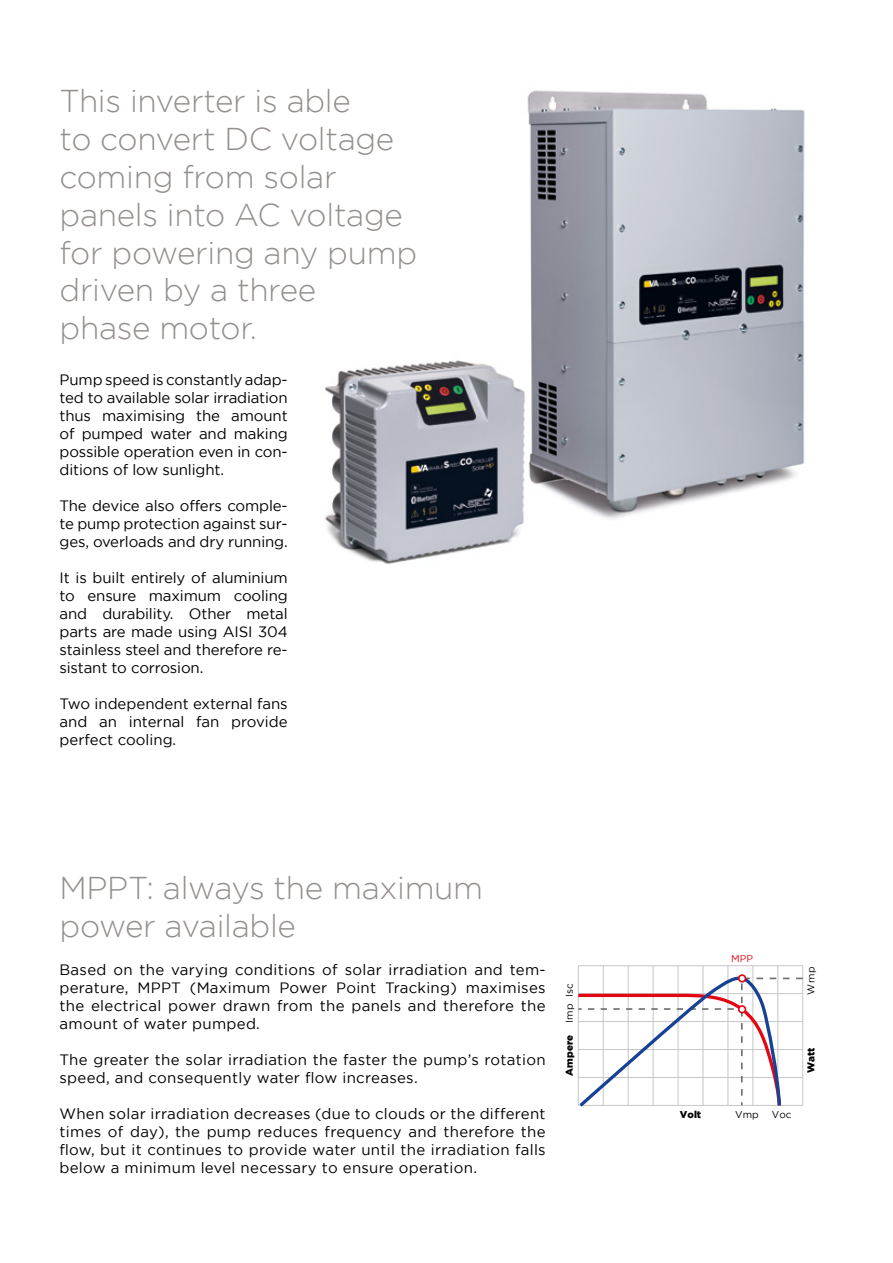
<style>
.page{position:relative;width:893px;height:1263px;background:#fff}
.page>*{position:absolute;margin:0;border:0;box-sizing:border-box;transform-origin:0 0}
.t1{font:300 31.5px/37.8px "Gotham";letter-spacing:-.01em;color:#948f8d}
.t2{font:15px/18px "Gotham";color:#000;text-align:justify}
.t3{font:15px/18px "Gotham";letter-spacing:.02em;color:#000}
.t4{font:9.9px "Gotham";color:#000}
.t5{font:900 9.9px "Gotham";color:#000}
.t6{font:9.9px "Gotham";color:#e30613}
</style>
<div class="page">
<img style="left:324px;top:90px;width:481px;height:475px">
<hr style="left:578px;top:966px;width:1px;height:139px;background:#c6c6c6">
<hr style="left:603px;top:966px;width:1px;height:139px;background:#c6c6c6">
<hr style="left:628px;top:966px;width:1px;height:139px;background:#c6c6c6">
<hr style="left:653px;top:966px;width:1px;height:139px;background:#c6c6c6">
<hr style="left:678px;top:966px;width:1px;height:139px;background:#c6c6c6">
<hr style="left:703px;top:966px;width:1px;height:139px;background:#c6c6c6">
<hr style="left:728px;top:966px;width:1px;height:139px;background:#c6c6c6">
<hr style="left:753px;top:966px;width:1px;height:139px;background:#c6c6c6">
<hr style="left:777px;top:966px;width:1px;height:139px;background:#c6c6c6">
<hr style="left:802px;top:966px;width:1px;height:139px;background:#c6c6c6">
<hr style="left:578px;top:965px;width:225px;height:1px;background:#c6c6c6">
<svg style="left:577px;top:976px;width:227px;height:131px"></svg>
<div style="left:739px;top:1006px;width:6px;height:7px;background:#fff;border-radius:50%"></div>
<div style="left:738px;top:1005px;width:8px;height:8px;border:2px solid #e30613;border-radius:50%"></div>
<div style="left:739px;top:975px;width:6px;height:7px;background:#fff;border-radius:50%"></div>
<div style="left:738px;top:974px;width:8px;height:8px;border:2px solid #e30613;border-radius:50%"></div>
<h1 class="t1" style="left:60px;top:82px;width:359px">This inverter is able<br>to convert DC voltage coming from solar panels into AC voltage for powering any pump driven by a three<br>phase motor.</h1>
<p class="t2" style="left:60px;top:371px;width:230px">Pump speed is constantly adap&shy;ted to available solar irradiation thus maximising the amount of pumped water and making possible operation even in con&shy;ditions of low sunlight.</p>
<p class="t2" style="left:60px;top:497px;width:230px">The device also offers comple&shy;te pump protection against sur&shy;ges, overloads and dry running.</p>
<p class="t2" style="left:60px;top:569px;width:230px">It is built entirely of aluminium to ensure maximum cooling and durability. Other metal parts are made using AISI 304 stainless steel and therefore re&shy;sistant to corrosion.</p>
<p class="t2" style="left:60px;top:695px;width:230px">Two independent external fans and an internal fan provide perfect cooling.</p>
<h1 class="t1" style="left:60px;top:868px;width:425px">MPPT: always the maximum power available</h1>
<p class="t2" style="left:60px;top:961px;width:488px">Based on the varying conditions of solar irradiation and tem&shy;perature, MPPT (Maximum Power Point Tracking) maximises the electrical power drawn from the panels and therefore the amount of water pumped.</p>
<p class="t3" style="left:60px;top:1051px;width:488px">The greater the solar irradiation the faster the pump’s rotation speed, and consequently water flow increases.</p>
<p class="t2" style="left:60px;top:1105px;width:488px">When solar irradiation decreases (due to clouds or the different times of day), the pump reduces frequency and therefore the flow, but it continues to provide water until the irradiation falls below a minimum level necessary to ensure operation.</p>
<p class="t4" style="left:564px;top:997px;width:15px;rotate:-90deg">Isc</p>
<p class="t4" style="left:564px;top:1023px;width:20px;rotate:-90deg">Imp</p>
<p class="t5" style="left:564px;top:1075px;width:42px;rotate:-90deg">Ampere</p>
<p class="t5" style="left:680px;top:1108px;width:23px">Volt</p>
<p class="t6" style="left:731px;top:952px;width:23px">MPP</p>
<p class="t4" style="left:805px;top:995px;width:30px;rotate:-90deg">Wmp</p>
<p class="t4" style="left:735px;top:1108px;width:25px">Vmp</p>
<p class="t4" style="left:772px;top:1108px;width:21px">Voc</p>
<p class="t5" style="left:805px;top:1073px;width:27px;rotate:-90deg">Watt</p>
</div>
